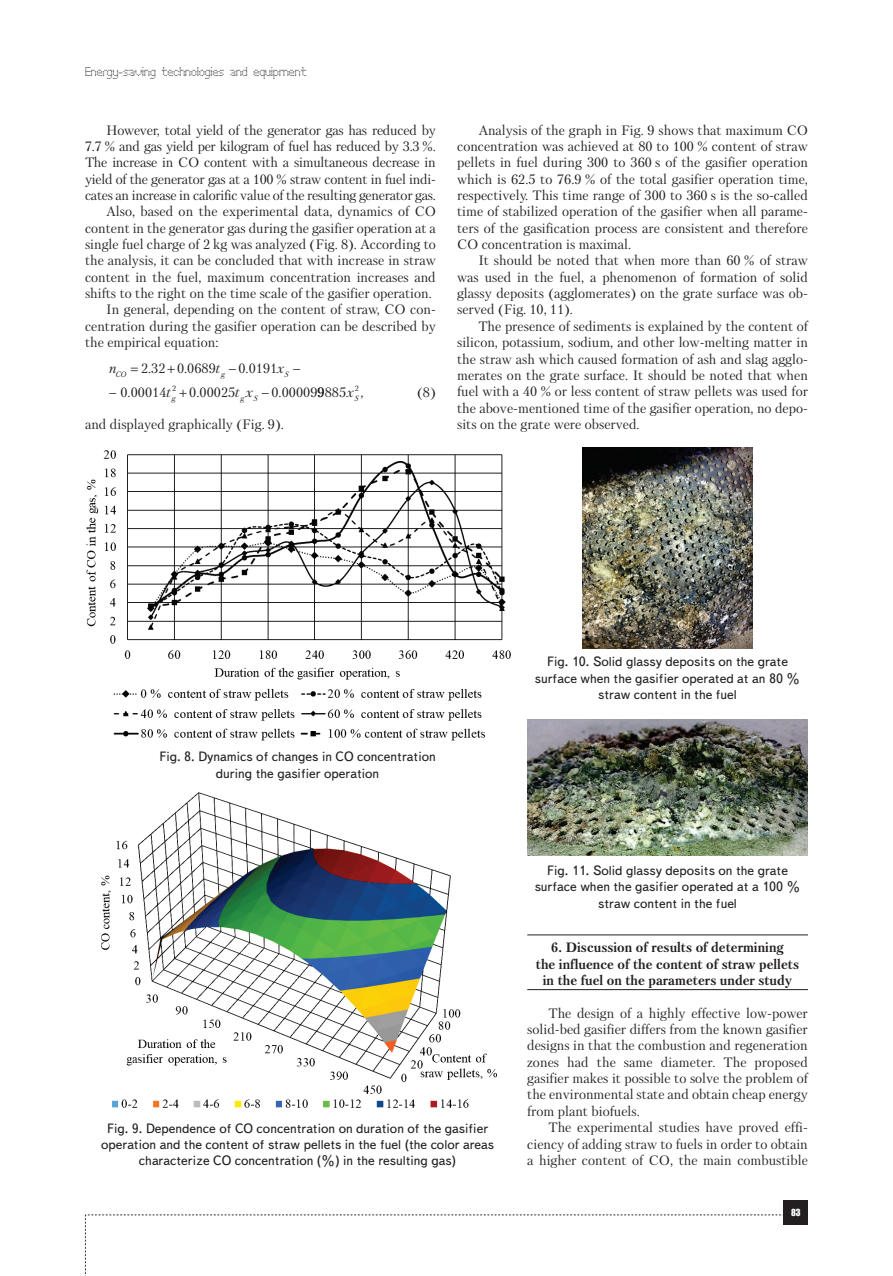
<style>
.page{position:relative;width:893px;height:1276px;background:#fff}
.page>*{position:absolute;margin:0;border:0;box-sizing:border-box;transform-origin:0 0}
.t1{font:13.5px/16.4px "Petersburg C";color:#231f20;text-align:justify}
.t2{font:13.5px/16.2px "Text Book C";color:#231f20;text-align:center}
.t3{font:13.5px "Petersburg C";letter-spacing:-.02em;color:#231f20}
.t4{font:700 13.5px/16.4px "Petersburg C";color:#231f20;text-align:center}
.t5{font:italic 13.5px "Petersburg C";color:#231f20}
.t6{font:12px "Perfo C";letter-spacing:.015em;color:#231f20}
.t7{font:9px "Impact";color:#fff}
.t8{font:italic 7.8px "Petersburg C";color:#231f20}
.t9{font:7.8px "Petersburg C";color:#231f20}
.s1{font-style:italic}
</style>
<div class="page">
<svg style="left:85px;top:1214px;width:699px;height:62px"></svg>
<div style="left:784px;top:1200px;width:24px;height:24px;background:#231f20"></div>
<hr style="left:527px;top:934px;width:281px;height:1px;background:#231f20">
<hr style="left:527px;top:989px;width:281px;height:1px;background:#231f20">
<img style="left:583px;top:448px;width:170px;height:200px">
<img style="left:527px;top:719px;width:281px;height:136px">
<img style="left:86px;top:450px;width:424px;height:291px">
<img style="left:101px;top:792px;width:396px;height:316px">
<p class="t6" style="left:85px;top:65px;width:223px">Energy-saving technologies and equipment</p>
<p class="t3" style="left:106px;top:122px;width:331px">However, total yield of the generator gas has reduced by</p>
<p class="t3" style="left:85px;top:138px;width:352px">7.7 % and gas yield per kilogram of fuel has reduced by 3.3 %.</p>
<p class="t3" style="left:85px;top:154px;width:352px">The increase in CO content with a simultaneous decrease in</p>
<p class="t3" style="left:85px;top:171px;width:352px">yield of the generator gas at a 100 % straw content in fuel indi-</p>
<p class="t3" style="left:85px;top:187px;width:352px">cates an increase in calorific value of the resulting generator gas.</p>
<p class="t1" style="left:106px;top:203px;width:331px">Also, based on the experimental data, dynamics of CO</p>
<p class="t1" style="left:85px;top:220px;width:352px">content in the generator gas during the gasifier operation at a</p>
<p class="t1" style="left:85px;top:236px;width:352px">single fuel charge of 2 kg was analyzed (Fig. 8). According to</p>
<p class="t1" style="left:85px;top:252px;width:352px">the analysis, it can be concluded that with increase in straw</p>
<p class="t1" style="left:85px;top:269px;width:352px">content in the fuel, maximum concentration increases and</p>
<p class="t1" style="left:85px;top:285px;width:348px">shifts to the right on the time scale of the gasifier operation.</p>
<p class="t1" style="left:106px;top:301px;width:331px">In general, depending on the content of straw, CO con-</p>
<p class="t1" style="left:85px;top:318px;width:352px">centration during the gasifier operation can be described by</p>
<p class="t1" style="left:85px;top:334px;width:135px">the empirical equation:</p>
<p class="t5" style="left:109px;top:361px;width:9px">n</p>
<p class="t1" style="left:141px;top:360px;width:81px">2 32 0 0689<span class="s1">t</span></p>
<p class="t1" style="left:229px;top:360px;width:56px">−0 0191<span class="s1">x</span></p>
<p class="t1" style="left:109px;top:384px;width:63px">− 0 00014<span class="s1">t</span></p>
<p class="t1" style="left:189px;top:384px;width:65px">0 00025<span class="s1">t x</span></p>
<p class="t8" style="left:115px;top:369px;width:13px">CO</p>
<p class="t8" style="left:221px;top:369px;width:5px">g</p>
<p class="t8" style="left:285px;top:369px;width:6px">S</p>
<p class="t8" style="left:172px;top:394px;width:5px">g</p>
<p class="t8" style="left:240px;top:394px;width:19px">g S</p>
<p class="t1" style="left:262px;top:384px;width:103px">−0 000099885 <sup>2</sup><span class="s1">x</span><sub>S</sub> ,</p>
<p class="t1" style="left:148px;top:360px;width:5px">.</p>
<p class="t1" style="left:184px;top:360px;width:5px">.</p>
<p class="t1" style="left:246px;top:360px;width:5px">.</p>
<p class="t9" style="left:172px;top:384px;width:6px">2</p>
<p class="t1" style="left:128px;top:384px;width:5px">.</p>
<p class="t1" style="left:196px;top:384px;width:5px">.</p>
<p class="t1" style="left:279px;top:384px;width:5px">.</p>
<p class="t1" style="left:417px;top:384px;width:20px">(8)</p>
<p class="t1" style="left:85px;top:416px;width:200px">and displayed graphically (Fig. 9).</p>
<p class="t1" style="left:457px;top:122px;width:352px;text-indent:21px">Analysis of the graph in Fig. 9 shows that maximum CO concentration was achieved at 80 to 100 % content of straw pellets in fuel during 300 to 360 s of the gasifier operation which is 62.5 to 76.9 % of the total gasifier operation time, respectively. This time range of 300 to 360 s is the so-called time of stabilized operation of the gasifier when all parame&shy;ters of the gasification process are consistent and therefore CO concentration is maximal.</p>
<p class="t1" style="left:457px;top:252px;width:352px;text-indent:21px">It should be noted that when more than 60 % of straw was used in the fuel, a phenomenon of formation of solid glassy deposits (agglomerates) on the grate surface was ob&shy;served (Fig. 10, 11).</p>
<p class="t1" style="left:457px;top:318px;width:352px;text-align:left;text-indent:21px">The presence of sediments is explained by the content of silicon, potassium, sodium, and other low-melting matter in the straw ash which caused formation of ash and slag agglo&shy;merates on the grate surface. It should be noted that when fuel with a 40 % or less content of straw pellets was used for the above-mentioned time of the gasifier operation, no depo&shy;sits on the grate were observed.</p>
<p class="t2" style="left:159px;top:749px;width:278px">Fig. 8. Dynamics of changes in CO concentration during the gasifier operation</p>
<p class="t2" style="left:535px;top:654px;width:267px">Fig. 10. Solid glassy deposits on the grate surface when the gasifier operated at an 80 % straw content in the fuel</p>
<p class="t2" style="left:101px;top:1120px;width:395px">Fig. 9. Dependence of CO concentration on duration of the gasifier operation and the content of straw pellets in the fuel (the color areas characterize CO concentration (%) in the resulting gas)</p>
<p class="t2" style="left:535px;top:862px;width:267px">Fig. 11. Solid glassy deposits on the grate surface when the gasifier operated at a 100 % straw content in the fuel</p>
<p class="t4" style="left:536px;top:939px;width:265px">6. Discussion of results of determining<br>the influence of the content of straw pellets in the fuel on the parameters under study</p>
<p class="t1" style="left:527px;top:1004px;width:282px;text-indent:21px">The design of a highly effective low-power solid-bed gasifier differs from the known gasifier designs in that the combustion and regeneration zones had the same diameter. The proposed gasifier makes it possible to solve the problem of the environmental state and obtain cheap energy from plant biofuels.</p>
<p class="t1" style="left:527px;top:1119px;width:282px;text-indent:21px">The experimental studies have proved effi&shy;ciency of adding straw to fuels in order to obtain a higher content of CO, the main combustible</p>
<p class="t7" style="left:791px;top:1205px;width:11px">83</p>
</div>
